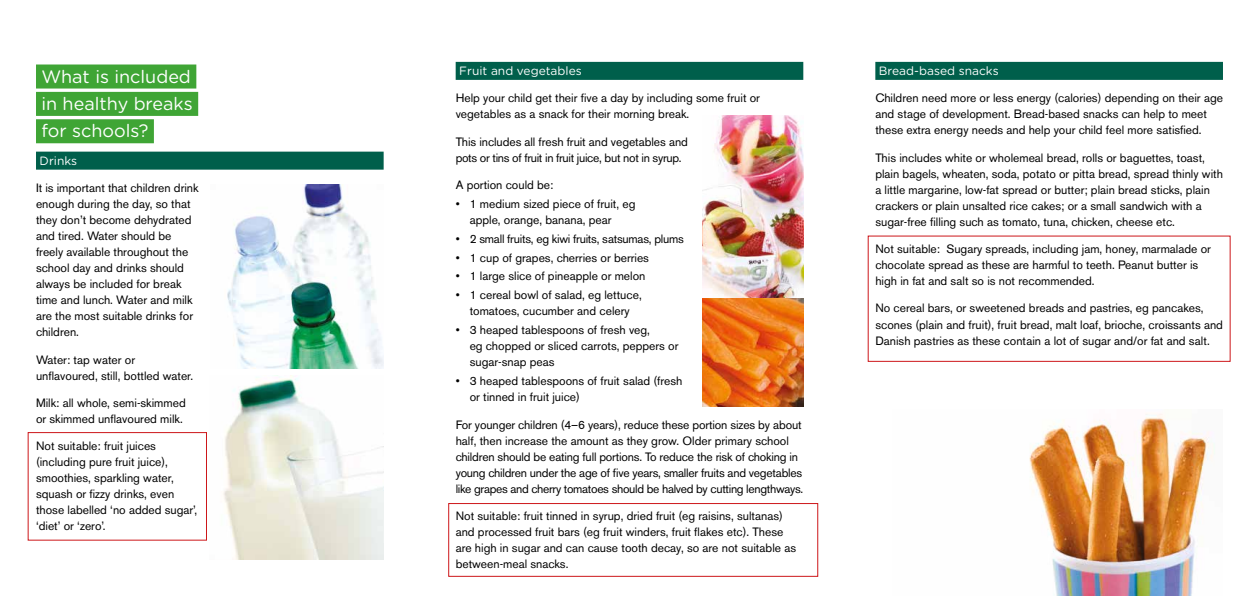
<style>
.page{position:relative;width:1259px;height:596px;background:#fff}
.page>*{position:absolute;margin:0;border:0;box-sizing:border-box;transform-origin:0 0}
.t1{font:18px/27.3px "Gotham Rounded";color:#fff;text-align:justify}
.t2{font:12px/16px "Akzidenz Grotesk BE";color:#000}
.t3{font:12px "Gotham Rounded";color:#fff}
.t4{font:12px "Akzidenz Grotesk BE";letter-spacing:-.02em;color:#000}
</style>
<div class="page">
<div style="left:36px;top:64px;width:160px;height:24px;background:#3fa535"></div>
<div style="left:36px;top:92px;width:162px;height:24px;background:#3fa535"></div>
<div style="left:36px;top:119px;width:118px;height:24px;background:#3fa535"></div>
<div style="left:36px;top:151px;width:348px;height:18px;background:#005f4b"></div>
<div style="left:456px;top:62px;width:347px;height:18px;background:#005f4b"></div>
<img style="left:223px;top:375px;width:161px;height:184px">
<img style="left:227px;top:184px;width:157px;height:185px">
<img style="left:702px;top:116px;width:101px;height:290px">
<img style="left:1029px;top:414px;width:186px;height:181px">
<div style="left:875px;top:62px;width:348px;height:18px;background:#005f4b"></div>
<div style="left:28px;top:432px;width:179px;height:108px;border:1px solid #cd171a"></div>
<div style="left:448px;top:502px;width:370px;height:74px;border:1px solid #cd171a"></div>
<h1 class="t1" style="left:41px;top:62px;width:153px">What is included in healthy breaks for schools?</h1>
<p class="t3" style="left:40px;top:152px;width:39px">Drinks</p>
<p class="t2" style="left:36px;top:180px;width:164px">It is important that children drink enough during the day, so that they don’t become dehydrated and tired. Water should be freely available throughout the school day and drinks should always be included for break time and lunch. Water and milk are the most suitable drinks for children.</p>
<p class="t2" style="left:36px;top:351px;width:159px">Water: tap water or unflavoured, still, bottled water.</p>
<p class="t2" style="left:36px;top:394px;width:151px">Milk: all whole, semi-skimmed or skimmed unflavoured milk.</p>
<p class="t2" style="left:36px;top:438px;width:163px">Not suitable: fruit juices (including pure fruit juice), smoothies, sparkling water, squash or fizzy drinks, even those labelled ‘no added sugar’, ‘diet’ or ‘zero’.</p>
<p class="t3" style="left:459px;top:62px;width:124px">Fruit and vegetables</p>
<p class="t2" style="left:456px;top:90px;width:306px">Help your child get their five a day by including some fruit or vegetables as a snack for their morning break.</p>
<p class="t2" style="left:456px;top:133px;width:234px">This includes all fresh fruit and vegetables and pots or tins of fruit in fruit juice, but not in syrup.</p>
<p class="t2" style="left:456px;top:177px;width:99px">A portion could be:</p>
<p class="t2" style="left:470px;top:195px;width:167px;text-indent:-14px">• 1 medium sized piece of fruit, eg apple, orange, banana, pear</p>
<p class="t4" style="left:456px;top:231px;width:230px">• 2 small fruits, eg kiwi fruits, satsumas, plums</p>
<p class="t2" style="left:456px;top:249px;width:195px">• 1 cup of grapes, cherries or berries</p>
<p class="t2" style="left:456px;top:268px;width:191px">• 1 large slice of pineapple or melon</p>
<p class="t2" style="left:456px;top:287px;width:188px;text-align:center">• 1 cereal bowl of salad, eg lettuce, tomatoes, cucumber and celery</p>
<p class="t2" style="left:470px;top:322px;width:210px;text-indent:-14px">• 3 heaped tablespoons of fresh veg,<br>eg chopped or sliced carrots, peppers or sugar-snap peas</p>
<p class="t2" style="left:470px;top:372px;width:214px;text-indent:-14px">• 3 heaped tablespoons of fruit salad (fresh or tinned in fruit juice)</p>
<p class="t2" style="left:456px;top:416px;width:349px">For younger children (4–6 years), reduce these portion sizes by about half, then increase the amount as they grow. Older primary school children should be eating full portions. To reduce the risk of choking in young children under the age of five years, smaller fruits and vegetables like grapes and cherry tomatoes should be halved by cutting lengthways.</p>
<p class="t2" style="left:456px;top:507px;width:342px">Not suitable: fruit tinned in syrup, dried fruit (eg raisins, sultanas) and processed fruit bars (eg fruit winders, fruit flakes etc). These are high in sugar and can cause tooth decay, so are not suitable as between-meal snacks.</p>
<p class="t3" style="left:879px;top:62px;width:121px">Bread-based snacks</p>
<p class="t2" style="left:875px;top:90px;width:349px">Children need more or less energy (calories) depending on their age and stage of development. Bread-based snacks can help to meet these extra energy needs and help your child feel more satisfied.</p>
<p class="t2" style="left:875px;top:149px;width:349px">This includes white or wholemeal bread, rolls or baguettes, toast, plain bagels, wheaten, soda, potato or pitta bread, spread thinly with a little margarine, low-fat spread or butter; plain bread sticks, plain crackers or plain unsalted rice cakes; or a small sandwich with a sugar-free filling such as tomato, tuna, chicken, cheese etc.</p>
<p class="t2" style="left:875px;top:241px;width:337px">Not suitable: Sugary spreads, including jam, honey, marmalade or chocolate spread as these are harmful to teeth. Peanut butter is high in fat and salt so is not recommended.</p>
<p class="t2" style="left:875px;top:300px;width:349px">No cereal bars, or sweetened breads and pastries, eg pancakes, scones (plain and fruit), fruit bread, malt loaf, brioche, croissants and<br>Danish pastries as these contain a lot of sugar and/or fat and salt.</p>
</div>
